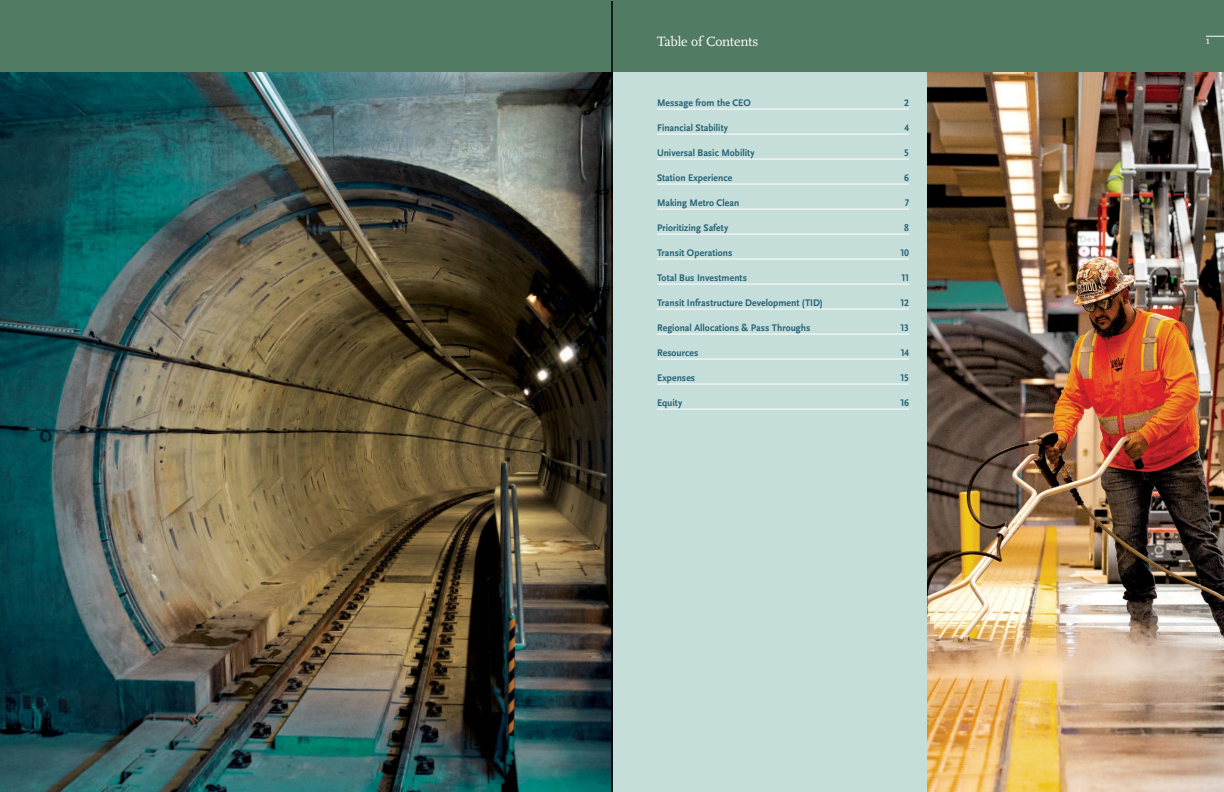
<style>
.page{position:relative;width:1224px;height:792px;background:#fff}
.page>*{position:absolute;margin:0;border:0;box-sizing:border-box;transform-origin:0 0}
.t1{font:14px "Scala Pro";letter-spacing:-.02em;color:#fff}
.t2{font:700 10px "Scala Sans Pro";letter-spacing:.005em;color:#246174}
.t3{font:700 8px "Scala Pro";color:#fff}
</style>
<div class="page">
<img style="left:0;top:0;width:612px;height:792px">
<img style="left:612px;top:0;width:612px;height:792px">
<hr style="left:612px;top:1px;width:1px;height:791px;background:#000">
<h1 class="t1" style="left:657px;top:34px;width:103px">Table of Contents</h1>
<p class="t3" style="left:1206px;top:36px;width:5px">1</p>
<p class="t2" style="left:657px;top:97px;width:95px">Message from the CEO</p>
<p class="t2" style="left:904px;top:97px;width:6px">2</p>
<p class="t2" style="left:657px;top:122px;width:73px">Financial Stability</p>
<p class="t2" style="left:904px;top:122px;width:6px">4</p>
<p class="t2" style="left:657px;top:147px;width:99px">Universal Basic Mobility</p>
<p class="t2" style="left:904px;top:147px;width:6px">5</p>
<p class="t2" style="left:657px;top:172px;width:77px">Station Experience</p>
<p class="t2" style="left:904px;top:172px;width:6px">6</p>
<p class="t2" style="left:657px;top:197px;width:84px">Making Metro Clean</p>
<p class="t2" style="left:905px;top:197px;width:6px">7</p>
<p class="t2" style="left:657px;top:222px;width:73px">Prioritizing Safety</p>
<p class="t2" style="left:904px;top:222px;width:6px">8</p>
<p class="t2" style="left:657px;top:247px;width:77px">Transit Operations</p>
<p class="t2" style="left:900px;top:247px;width:10px">10</p>
<p class="t2" style="left:657px;top:272px;width:92px">Total Bus Investments</p>
<p class="t2" style="left:901px;top:272px;width:9px">11</p>
<p class="t2" style="left:657px;top:297px;width:167px">Transit Infrastructure Development (TID)</p>
<p class="t2" style="left:900px;top:297px;width:10px">12</p>
<p class="t2" style="left:657px;top:322px;width:155px">Regional Allocations &amp; Pass Throughs</p>
<p class="t2" style="left:901px;top:322px;width:10px">13</p>
<p class="t2" style="left:657px;top:347px;width:43px">Resources</p>
<p class="t2" style="left:901px;top:347px;width:10px">14</p>
<p class="t2" style="left:657px;top:372px;width:40px">Expenses</p>
<p class="t2" style="left:900px;top:372px;width:10px">15</p>
<p class="t2" style="left:657px;top:397px;width:27px">Equity</p>
<p class="t2" style="left:900px;top:397px;width:10px">16</p>
</div>
